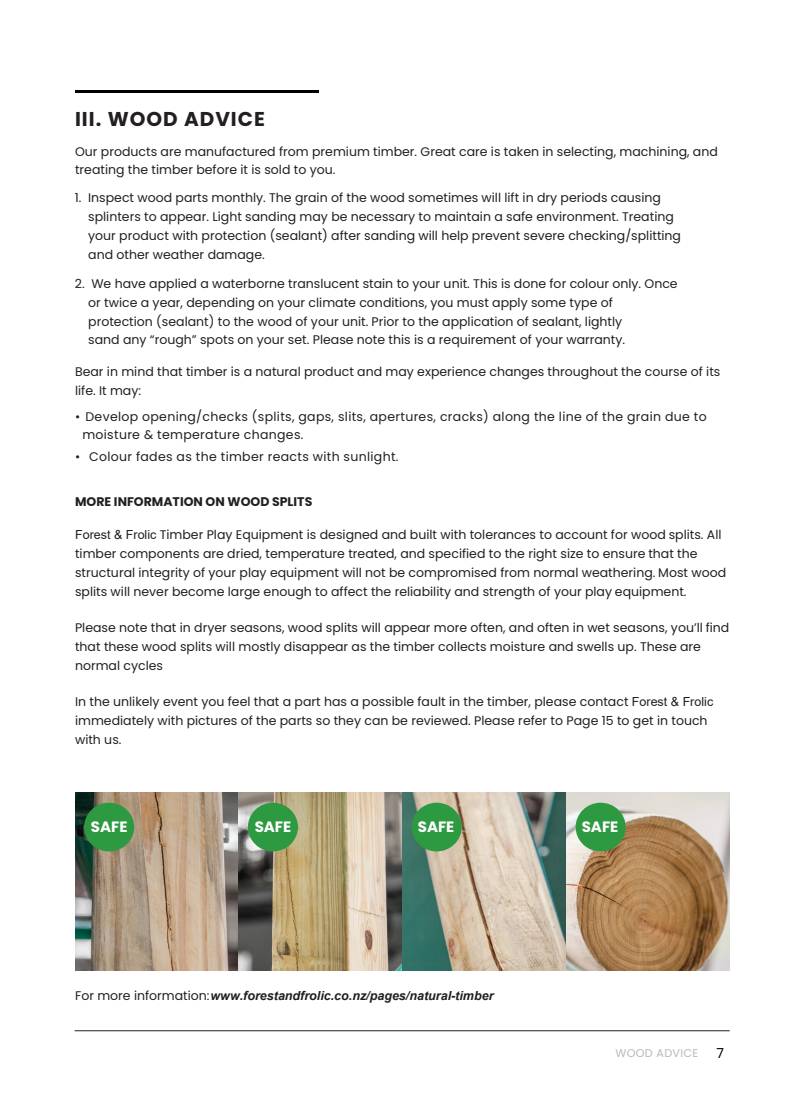
<style>
.page{position:relative;width:805px;height:1113px;background:#fff}
.page>*{position:absolute;margin:0;border:0;box-sizing:border-box;transform-origin:0 0}
.t1{font:700 20px "Poppins";letter-spacing:.05em;color:#231f20}
.t2{font:700 15px "Poppins";color:#fff}
.t3{font:13.75px "Poppins";color:#000}
.t4{font:12.5px/18.8px "Poppins";color:#231f20}
.t5{font:12.5px "Poppins";letter-spacing:.025em;color:#231f20}
.t6{font:italic 700 12.5px "Arial";color:#231f20}
.t7{font:700 12.5px "Poppins";color:#231f20}
.t8{font:11.25px "Poppins";letter-spacing:.025em;color:#b8b9bc}
.s1{font-family:"Arial"}
.s2{font-family:"Poppins";font-weight:400;font-style:normal}
</style>
<div class="page">
<hr style="left:75px;top:1030px;width:654px;height:1px;background:#231f20">
<hr style="left:75px;top:90px;width:243px;height:3px;background:#000">
<img style="left:75px;top:792px;width:164px;height:178px">
<svg style="left:239px;top:792px;width:163px;height:178px;background:#a99b7f"></svg>
<svg style="left:402px;top:792px;width:164px;height:178px;background:#a4a797"></svg>
<svg style="left:566px;top:792px;width:163px;height:178px;background:#b79775"></svg>
<div style="left:84px;top:802px;width:50px;height:49px;background:#2d9a41;border-radius:50%"></div>
<div style="left:248px;top:802px;width:50px;height:49px;background:#2d9a41;border-radius:50%"></div>
<div style="left:411px;top:802px;width:50px;height:49px;background:#2d9a41;border-radius:50%"></div>
<div style="left:575px;top:802px;width:50px;height:49px;background:#2d9a41;border-radius:50%"></div>
<p class="t1" style="left:75px;top:107px;width:191px">III. WOOD ADVICE</p>
<p class="t4" style="left:75px;top:142px;width:644px">Our products are manufactured from premium timber. Great care is taken in selecting, machining, and treating the timber before it is sold to you.</p>
<p class="t4" style="left:75px;top:189px;width:587px">1. Inspect wood parts monthly. The grain of the wood sometimes will lift in dry periods causing</p>
<p class="t4" style="left:88px;top:207px;width:586px">splinters to appear. Light sanding may be necessary to maintain a safe environment. Treating</p>
<p class="t4" style="left:88px;top:226px;width:594px">your product with protection (sealant) after sanding will help prevent severe checking/splitting</p>
<p class="t4" style="left:88px;top:245px;width:178px">and other weather damage.</p>
<p class="t4" style="left:75px;top:274px;width:604px">2. We have applied a waterborne translucent stain to your unit. This is done for colour only. Once</p>
<p class="t4" style="left:88px;top:293px;width:526px">or twice a year, depending on your climate conditions, you must apply some type of</p>
<p class="t4" style="left:88px;top:312px;width:535px">protection (sealant) to the wood of your unit. Prior to the application of sealant, lightly</p>
<p class="t4" style="left:88px;top:330px;width:538px">sand any “rough” spots on your set. Please note this is a requirement of your warranty.</p>
<p class="t4" style="left:75px;top:362px;width:646px">Bear in mind that timber is a natural product and may experience changes throughout the course of its life. It may:</p>
<p class="t5" style="left:75px;top:409px;width:632px">• Develop opening/checks (splits, gaps, slits, apertures, cracks) along the line of the grain due to</p>
<p class="t5" style="left:82px;top:427px;width:222px">moisture &amp; temperature changes.</p>
<p class="t5" style="left:75px;top:449px;width:325px">• Colour fades as the timber reacts with sunlight.</p>
<p class="t7" style="left:75px;top:494px;width:239px">MORE INFORMATION ON WOOD SPLITS</p>
<p class="t4" style="left:75px;top:525px;width:652px"><span class="s1">Forest &amp; Frolic</span> Timber Play Equipment is designed and built with tolerances to account for wood splits. All timber components are dried, temperature treated, and specified to the right size to ensure that the structural integrity of your play equipment will not be compromised from normal weathering. Most wood splits will never become large enough to affect the reliability and strength of your play equipment.</p>
<p class="t4" style="left:75px;top:618px;width:655px">Please note that in dryer seasons, wood splits will appear more often, and often in wet seasons, you’ll find that these wood splits will mostly disappear as the timber collects moisture and swells up. These are normal cycles</p>
<p class="t4" style="left:75px;top:692px;width:639px">In the unlikely event you feel that a part has a possible fault in the timber, please contact <span class="s1">Forest &amp; Frolic </span>immediately with pictures of the parts so they can be reviewed. Please refer to Page 15 to get in touch with us.</p>
<p class="t2" style="left:91px;top:818px;width:38px">SAFE</p>
<p class="t2" style="left:254px;top:818px;width:38px">SAFE</p>
<p class="t2" style="left:417px;top:817px;width:38px">SAFE</p>
<p class="t2" style="left:581px;top:817px;width:38px">SAFE</p>
<p class="t6" style="left:75px;top:987px;width:420px"><span class="s2">For more information:</span> www.forestandfrolic.co.nz/pages/natural-timber</p>
<p class="t8" style="left:615px;top:1046px;width:84px">WOOD ADVICE</p>
<p class="t3" style="left:716px;top:1045px;width:9px">7</p>
</div>
